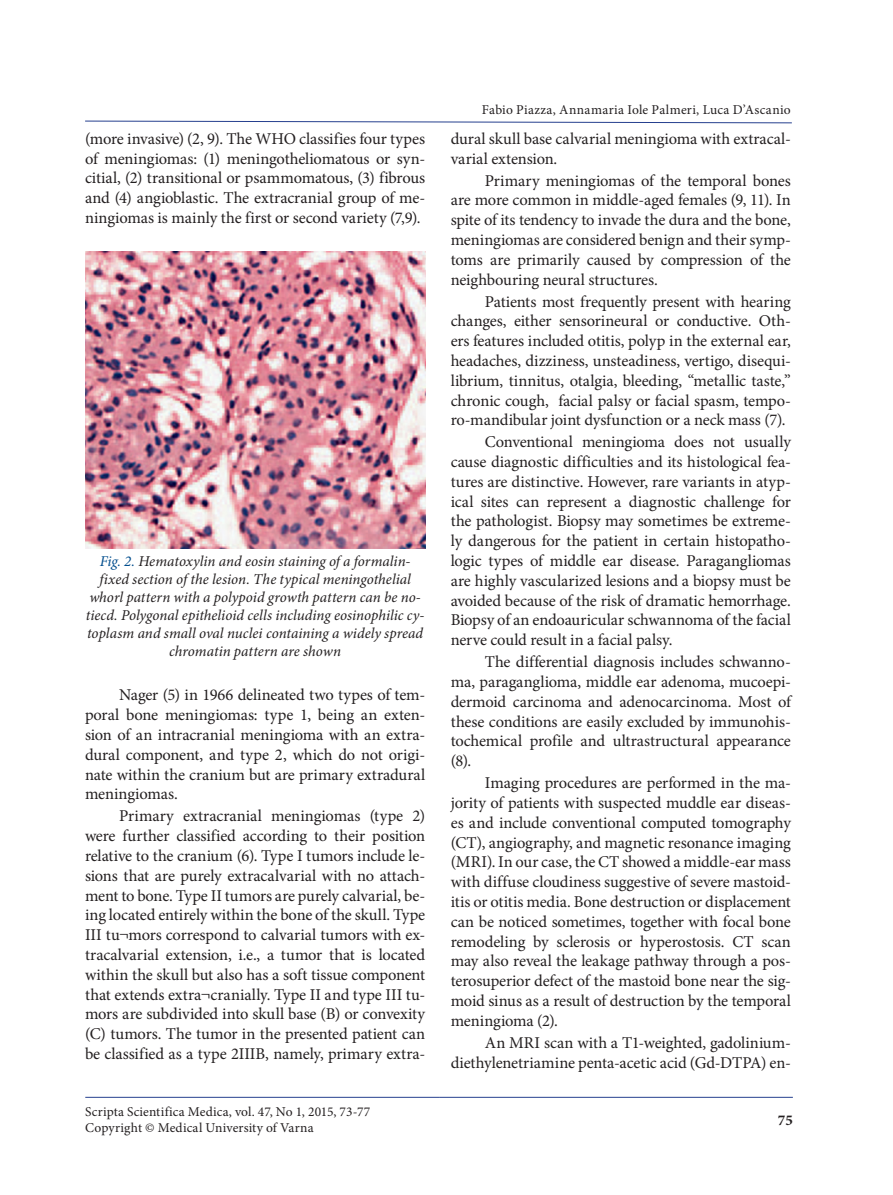
<style>
.page{position:relative;width:893px;height:1195px;background:#fff}
.page>*{position:absolute;margin:0;border:0;box-sizing:border-box;transform-origin:0 0}
.body{font:16.5px/19.8px "Minion Pro";letter-spacing:-.005em;color:#231f20;text-align:justify}
.Текст_под_снимка{font:italic 15px/18px "Minion Pro";color:#231f20;text-align:center}
.PageNumber{font:700 15px "Minion Pro";color:#231f20}
.PageNumber-2{font:13.5px "Minion Pro";letter-spacing:.015em;color:#231f20}
.MasterBottom{font:13.5px "Minion Pro";letter-spacing:.005em;color:#231f20}
.s1{color:#004d8d}
</style>
<div class="page">
<hr style="left:85px;top:1097px;width:354px;height:1px;background:#253f8e">
<hr style="left:439px;top:1097px;width:354px;height:1px;background:#253f8e">
<svg style="left:85px;top:120px;width:707px;height:4px"></svg>
<img style="left:85px;top:251px;width:340px;height:298px">
<p class="body" style="left:85px;top:129px;width:342px">(more invasive) (2, 9). The WHO classifies four types of meningiomas: (1) meningotheliomatous or syn&shy;citial, (2) transitional or psammomatous, (3) fibrous and (4) angioblastic. The extracranial group of me&shy;ningiomas is mainly the first or second variety (7,9).</p>
<p class="Текст_под_снимка" style="left:86px;top:553px;width:340px"><span class="s1">Fig. 2.</span> Hematoxylin and eosin staining of a formalin&shy;fixed section of the lesion. The typical meningothelial whorl pattern with a polypoid growth pattern can be no&shy;tiecd. Polygonal epithelioid cells including eosinophilic cy&shy;toplasm and small oval nuclei containing a widely spread chromatin pattern are shown</p>
<p class="body" style="left:85px;top:685px;width:342px;text-indent:34px">Nager (5) in 1966 delineated two types of tem&shy;poral bone meningiomas: type 1, being an exten&shy;sion of an intracranial meningioma with an extra&shy;dural component, and type 2, which do not origi&shy;nate within the cranium but are primary extradural meningiomas.</p>
<p class="body" style="left:85px;top:806px;width:342px;text-indent:34px">Primary extracranial meningiomas (type 2) were further classified according to their position relative to the cranium (6). Type I tumors include le&shy;sions that are purely extracalvarial with no attach&shy;ment to bone. Type II tumors are purely calvarial, be&shy;ing located entirely within the bone of the skull. Type III tu¬mors correspond to calvarial tumors with ex&shy;tracalvarial extension, i.e., a tumor that is located within the skull but also has a soft tissue component that extends extra¬cranially. Type II and type III tu&shy;mors are subdivided into skull base (B) or convexity (C) tumors. The tumor in the presented patient can be classified as a type 2IIIB, namely, primary extra-</p>
<p class="PageNumber-2" style="left:85px;top:1102px;width:286px">Scripta Scientifica Medica, vol. 47, No 1, 2015, 73-77</p>
<p class="MasterBottom" style="left:85px;top:1118px;width:230px">Copyright © Medical University of Varna</p>
<p class="PageNumber-2" style="left:482px;top:100px;width:310px">Fabio Piazza, Annamaria Iole Palmeri, Luca D’Ascanio</p>
<p class="body" style="left:451px;top:129px;width:342px">dural skull base calvarial meningioma with extracal&shy;varial extension.</p>
<p class="body" style="left:451px;top:170px;width:342px;text-indent:34px">Primary meningiomas of the temporal bones are more common in middle-aged females (9, 11). In spite of its tendency to invade the dura and the bone, meningiomas are considered benign and their symp&shy;toms are primarily caused by compression of the neighbouring neural structures.</p>
<p class="body" style="left:451px;top:291px;width:342px;text-indent:34px">Patients most frequently present with hearing changes, either sensorineural or conductive. Oth&shy;ers features included otitis, polyp in the external ear, headaches, dizziness, unsteadiness, vertigo, disequi&shy;librium, tinnitus, otalgia, bleeding, “metallic taste,” chronic cough, facial palsy or facial spasm, tempo&shy;ro-mandibular joint dysfunction or a neck mass (7).</p>
<p class="body" style="left:451px;top:432px;width:342px;text-indent:34px">Conventional meningioma does not usually cause diagnostic difficulties and its histological fea&shy;tures are distinctive. However, rare variants in atyp&shy;ical sites can represent a diagnostic challenge for the pathologist. Biopsy may sometimes be extreme&shy;ly dangerous for the patient in certain histopatho&shy;logic types of middle ear disease. Paragangliomas are highly vascularized lesions and a biopsy must be avoided because of the risk of dramatic hemorrhage.<br>Biopsy of an endoauricular schwannoma of the facial nerve could result in a facial palsy.</p>
<p class="body" style="left:451px;top:652px;width:342px;text-indent:34px">The differential diagnosis includes schwanno&shy;ma, paraganglioma, middle ear adenoma, mucoepi&shy;dermoid carcinoma and adenocarcinoma. Most of these conditions are easily excluded by immunohis&shy;tochemical profile and ultrastructural appearance (8).</p>
<p class="body" style="left:451px;top:773px;width:342px;text-indent:34px">Imaging procedures are performed in the ma&shy;jority of patients with suspected muddle ear diseas&shy;es and include conventional computed tomography (CT), angiography, and magnetic resonance imaging (MRI). In our case, the CT showed a middle-ear mass with diffuse cloudiness suggestive of severe mastoid&shy;itis or otitis media. Bone destruction or displacement can be noticed sometimes, together with focal bone remodeling by sclerosis or hyperostosis. CT scan may also reveal the leakage pathway through a pos&shy;terosuperior defect of the mastoid bone near the sig&shy;moid sinus as a result of destruction by the temporal meningioma (2).</p>
<p class="body" style="left:451px;top:1032px;width:342px;text-align:right">An MRI scan with a T1-weighted, gadolinium&shy;diethylenetriamine penta-acetic acid (Gd-DTPA) en-</p>
<p class="PageNumber" style="left:778px;top:1110px;width:16px">75</p>
</div>
